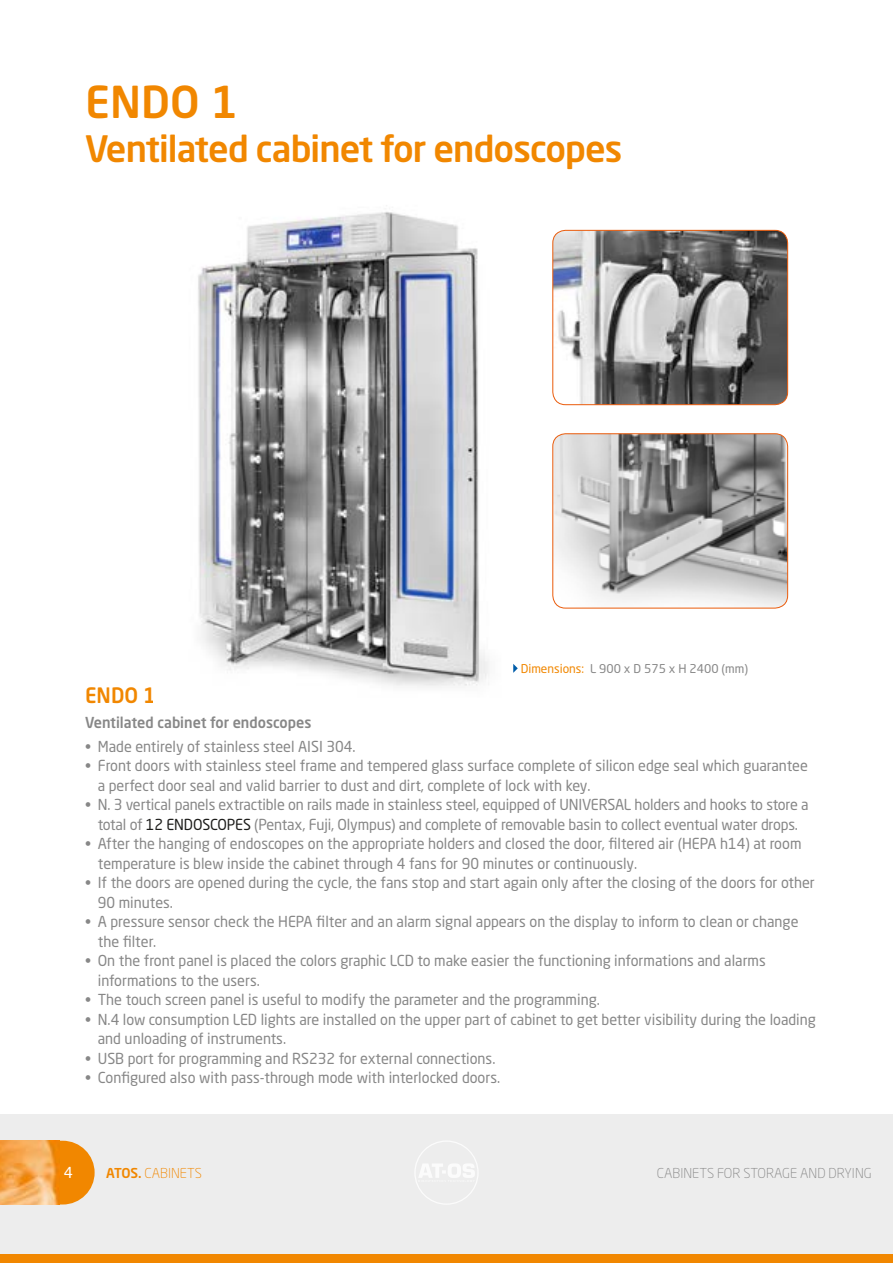
<style>
.page{position:relative;width:893px;height:1263px;background:#fff}
.page>*{position:absolute;margin:0;border:0;box-sizing:border-box;transform-origin:0 0}
.t1{font:500 43.5px "Neo Sans Std";color:#f18700}
.t2{font:500 36px "Neo Sans Std";letter-spacing:-.025em;color:#f18700}
.t3{font:500 21px "Neo Sans Std";color:#f18700;scale:.96 1}
.t4{font:15px/19.5px "Neo Sans Pro";color:#878787;scale:.96 1}
.t5{font:500 15px "Neo Sans Std";color:#878787;scale:.96 1}
.t6{font:15px "Neo Sans Pro";color:#fff}
.t7{font:300 13.5px "Neo Sans Std";color:#878787}
.t8{font:300 13.5px "Neo Sans Std";color:#f18700}
.t9{font:12px "Neo Sans Pro";color:#878787}
.s1{color:#f18700}
.s2{color:#1d1d1b}
.s3{font-weight:500}
</style>
<div class="page">
<div style="left:0;top:1114px;width:893px;height:149px;background:#ededed"></div>
<svg style="left:60px;top:1141px;width:35px;height:63px"></svg>
<img style="left:0;top:1141px;width:60px;height:63px">
<svg style="left:415px;top:1141px;width:63px;height:64px"></svg>
<div style="left:0;top:1254px;width:893px;height:9px;background:#f18700"></div>
<img style="left:198px;top:212px;width:291px;height:475px">
<img style="left:553px;top:230px;width:235px;height:175px">
<div style="left:552px;top:230px;width:236px;height:175px;border:1px solid #ea5b0b;border-radius:13px"></div>
<img style="left:553px;top:434px;width:235px;height:174px">
<div style="left:552px;top:433px;width:236px;height:175px;border:1px solid #ea5b0b;border-radius:13px"></div>
<svg style="left:513px;top:664px;width:5px;height:9px"></svg>
<h1 class="t1" style="left:85px;top:75px;width:154px">ENDO 1</h1>
<h2 class="t2" style="left:85px;top:126px;width:539px">Ventilated cabinet for endoscopes</h2>
<p class="t9" style="left:521px;top:661px;width:229px"><span class="s1">Dimensions:</span> L 900 x D 575 x H 2400 (mm)</p>
<h3 class="t3" style="left:85px;top:682px;width:75px">ENDO 1</h3>
<p class="t5" style="left:85px;top:713px;width:237px">Ventilated cabinet for endoscopes</p>
<p class="t4" style="left:85px;top:736px;width:283px">• Made entirely of stainless steel AISI 304.</p>
<p class="t4" style="left:98px;top:756px;width:741px;text-indent:-13px">• Front doors with stainless steel frame and tempered glass surface complete of silicon edge seal which guarantee a perfect door seal and valid barrier to dust and dirt, complete of lock with key.</p>
<p class="t4" style="left:85px;top:795px;width:755px;text-align:center">• N. 3 vertical panels extractible on rails made in stainless steel, equipped of UNIVERSAL holders and hooks to store a total of <span class="s2">12 ENDOSCOPES</span> (Pentax, Fuji, Olympus) and complete of removable basin to collect eventual water drops.</p>
<p class="t4" style="left:98px;top:834px;width:734px;text-indent:-13px">• After the hanging of endoscopes on the appropriate holders and closed the door, filtered air (HEPA h14) at room temperature is blew inside the cabinet through 4 fans for 90 minutes or continuously.</p>
<p class="t4" style="left:98px;top:873px;width:748px;text-indent:-13px">• If the doors are opened during the cycle, the fans stop and start again only after the closing of the doors for other<br>90 minutes.</p>
<p class="t4" style="left:98px;top:912px;width:731px;text-indent:-13px">• A pressure sensor check the HEPA filter and an alarm signal appears on the display to inform to clean or change the filter.</p>
<p class="t4" style="left:98px;top:951px;width:697px;text-indent:-13px">• On the front panel is placed the colors graphic LCD to make easier the functioning informations and alarms informations to the users.</p>
<p class="t4" style="left:85px;top:990px;width:538px">• The touch screen panel is useful to modify the parameter and the programming.</p>
<p class="t4" style="left:98px;top:1009px;width:750px;text-indent:-13px">• N.4 low consumption LED lights are installed on the upper part of cabinet to get better visibility during the loading and unloading of instruments.</p>
<p class="t4" style="left:85px;top:1048px;width:429px">• USB port for programming and RS232 for external connections.</p>
<p class="t4" style="left:85px;top:1068px;width:434px">• Configured also with pass-through mode with interlocked doors.</p>
<p class="t6" style="left:64px;top:1163px;width:11px">4</p>
<p class="t8" style="left:106px;top:1165px;width:97px"><span class="s3">ATOS.</span> CABINETS</p>
<p class="t7" style="left:657px;top:1165px;width:216px">CABINETS FOR STORAGE AND DRYING</p>
</div>
